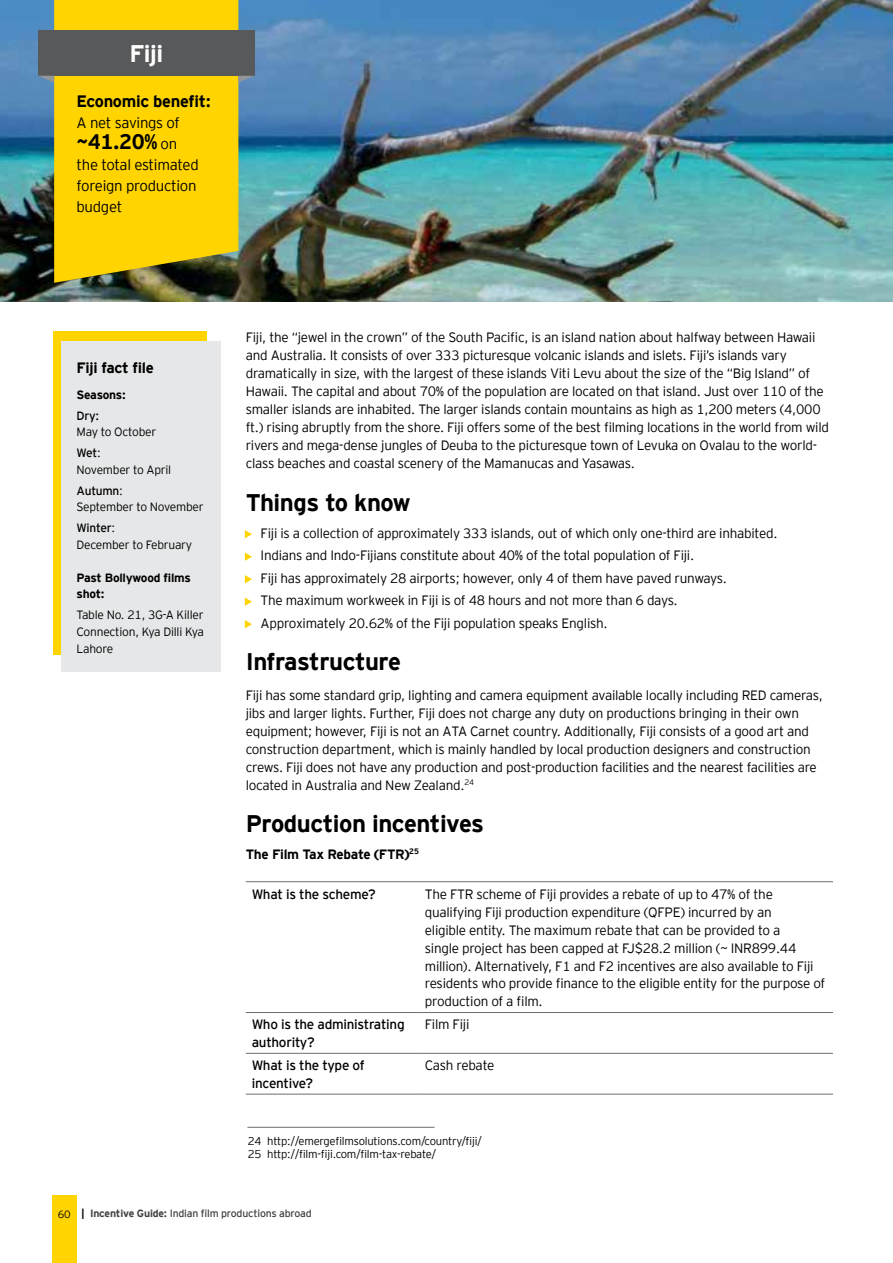
<style>
.page{position:relative;width:893px;height:1263px;background:#fff}
.page>*{position:absolute;margin:0;border:0;box-sizing:border-box;transform-origin:0 0}
.t1{font:700 24px "EY Interstate";letter-spacing:-.02em;color:#000}
.t2{font:700 24px "EY Interstate";color:#fff}
.t3{font:700 21px "EY Interstate";color:#000}
.t4{font:700 16.5px "EY Interstate";letter-spacing:-.02em;color:#000}
.t5{font:300 15px/21px "EY Interstate";letter-spacing:-.02em;color:#000}
.t6{font:700 15px "EY Interstate";letter-spacing:-.02em;color:#000}
.t7{font:300 13.5px/18px "EY Interstate";letter-spacing:-.02em;color:#000}
.t8{font:13.5px/18px "EY Interstate";letter-spacing:-.02em;color:#000}
.t9{font:700 13.5px "EY Interstate";letter-spacing:-.02em;color:#000}
.t10{font:300 12px/21px "EY Interstate";letter-spacing:-.02em;color:#000}
.t11{font:700 12px/16.5px "EY Interstate";letter-spacing:-.02em;color:#000}
.t12{font:12px "EY Interstate";color:#000}
.t13{font:300 11.25px/13.5px "EY Interstate";letter-spacing:-.02em;color:#000}
.t14{font:10.5px "EY Interstate";letter-spacing:-.02em;color:#414042}
.s1{font-weight:300;font-size:15px}
.s2{font-weight:400}
.s3{font-size:9px;color:#ffd400}
.s4{font-weight:300;color:#000}
.s5{font-weight:700;color:#000}
.s6{font-weight:700}
</style>
<div class="page">
<div style="left:52px;top:1196px;width:25px;height:67px;background:#ffd400"></div>
<img style="left:0;top:0;width:893px;height:302px">
<div style="left:53px;top:332px;width:153px;height:323px;background:#ffd400"></div>
<div style="left:61px;top:341px;width:159px;height:331px;background:#e6e7e8"></div>
<svg style="left:244px;top:530px;width:8px;height:9px"></svg>
<svg style="left:244px;top:552px;width:8px;height:9px"></svg>
<svg style="left:244px;top:575px;width:8px;height:9px"></svg>
<svg style="left:244px;top:597px;width:8px;height:9px"></svg>
<svg style="left:244px;top:620px;width:8px;height:9px"></svg>
<hr style="left:246px;top:881px;width:173px;height:1px;background:#6d6e71">
<hr style="left:419px;top:881px;width:414px;height:1px;background:#6d6e71">
<hr style="left:246px;top:1012px;width:173px;height:1px;background:#6d6e71">
<hr style="left:419px;top:1012px;width:414px;height:1px;background:#6d6e71">
<hr style="left:246px;top:1053px;width:173px;height:1px;background:#6d6e71">
<hr style="left:419px;top:1053px;width:414px;height:1px;background:#6d6e71">
<hr style="left:246px;top:1094px;width:173px;height:1px;background:#6d6e71">
<hr style="left:419px;top:1094px;width:414px;height:1px;background:#6d6e71">
<hr style="left:247px;top:1127px;width:187px;height:1px;background:#6d6e71">
<svg style="left:54px;top:0;width:184px;height:283px;background:#f1c903"></svg>
<div style="left:38px;top:30px;width:216px;height:46px;background:#58595b"></div>
<svg style="left:238px;top:76px;width:16px;height:6px"></svg>
<svg style="left:38px;top:76px;width:16px;height:6px"></svg>
<h1 class="t2" style="left:129px;top:37px;width:35px">Fiji</h1>
<p class="t4" style="left:77px;top:89px;width:136px">Economic benefit:</p>
<p class="t5" style="left:77px;top:111px;width:105px">A net savings of</p>
<h2 class="t3" style="left:77px;top:126px;width:102px">~41.20% <span class="s1">on</span></h2>
<p class="t5" style="left:77px;top:153px;width:124px">the total estimated foreign production budget</p>
<p class="t6" style="left:77px;top:357px;width:79px">Fiji fact file</p>
<p class="t11" style="left:77px;top:386px;width:51px">Seasons:</p>
<p class="t12" style="left:77px;top:407px;width:24px">Dry:</p>
<p class="t10" style="left:77px;top:421px;width:81px">May to October<br><span class="s2">Wet</span>:</p>
<p class="t10" style="left:77px;top:458px;width:96px">November to April<br><span class="s2">Autumn</span>:</p>
<p class="t10" style="left:77px;top:496px;width:129px">September to November<br><span class="s2">Winter</span>:</p>
<p class="t10" style="left:77px;top:533px;width:117px">December to February</p>
<p class="t11" style="left:77px;top:569px;width:116px">Past Bollywood films shot:</p>
<p class="t10" style="left:77px;top:606px;width:129px;line-height:16.5px;text-align:justify">Table No. 21, 3G-A Killer Connection, Kya Dilli Kya Lahore</p>
<p class="t7" style="left:246px;top:328px;width:585px">Fiji, the “jewel in the crown” of the South Pacific, is an island nation about halfway between Hawaii and Australia. It consists of over 333 picturesque volcanic islands and islets. Fiji’s islands vary dramatically in size, with the largest of these islands Viti Levu about the size of the “Big Island” of Hawaii. The capital and about 70% of the population are located on that island. Just over 110 of the smaller islands are inhabited. The larger islands contain mountains as high as 1,200 meters (4,000 ft.) rising abruptly from the shore. Fiji offers some of the best filming locations in the world from wild rivers and mega-dense jungles of Deuba to the picturesque town of Levuka on Ovalau to the world&shy;class beaches and coastal scenery of the Mamanucas and Yasawas.</p>
<h1 class="t1" style="left:246px;top:485px;width:166px">Things to know</h1>
<p class="t7" style="left:246px;top:523px;width:533px"><span class="s3">•</span> Fiji is a collection of approximately 333 islands, out of which only one-third are inhabited.</p>
<p class="t7" style="left:246px;top:545px;width:450px"><span class="s3">•</span> Indians and Indo-Fijians constitute about 40% of the total population of Fiji.</p>
<p class="t7" style="left:246px;top:568px;width:483px"><span class="s3">•</span> Fiji has approximately 28 airports; however, only 4 of them have paved runways.</p>
<p class="t7" style="left:246px;top:590px;width:433px"><span class="s3">•</span> The maximum workweek in Fiji is of 48 hours and not more than 6 days.</p>
<p class="t7" style="left:246px;top:613px;width:363px"><span class="s3">•</span> Approximately 20.62% of the Fiji population speaks English.</p>
<h1 class="t1" style="left:246px;top:644px;width:157px">Infrastructure</h1>
<p class="t7" style="left:246px;top:685px;width:579px">Fiji has some standard grip, lighting and camera equipment available locally including RED cameras, jibs and larger lights. Further, Fiji does not charge any duty on productions bringing in their own equipment; however, Fiji is not an ATA Carnet country. Additionally, Fiji consists of a good art and construction department, which is mainly handled by local production designers and construction crews. Fiji does not have any production and post-production facilities and the nearest facilities are located in Australia and New Zealand.<sup>24</sup></p>
<h1 class="t1" style="left:246px;top:806px;width:240px">Production incentives</h1>
<p class="t9" style="left:246px;top:844px;width:175px">The Film Tax Rebate (FTR)<sup>25</sup></p>
<p class="t8" style="left:252px;top:884px;width:125px">What is the scheme?</p>
<p class="t7" style="left:425px;top:884px;width:402px">The FTR scheme of Fiji provides a rebate of up to 47% of the qualifying Fiji production expenditure (QFPE) incurred by an<br>eligible entity. The maximum rebate that can be provided to a<br>single project has been capped at FJ$28.2 million (~ INR899.44 million). Alternatively, F1 and F2 incentives are also available to Fiji residents who provide finance to the eligible entity for the purpose of production of a film.</p>
<p class="t8" style="left:252px;top:1015px;width:154px">Who is the administrating authority?</p>
<p class="t7" style="left:425px;top:1015px;width:46px">Film Fiji</p>
<p class="t8" style="left:252px;top:1055px;width:114px">What is the type of incentive?</p>
<p class="t7" style="left:425px;top:1055px;width:71px">Cash rebate</p>
<p class="t13" style="left:248px;top:1133px;width:236px">24 http://emergefilmsolutions.com/country/fiji/<br>25 http://film-fiji.com/film-tax-rebate/</p>
<p class="t14" style="left:58px;top:1206px;width:255px"><span class="s4">60</span> <span class="s5">|</span> <span class="s6">Incentive Guide:</span> Indian film productions abroad</p>
</div>
